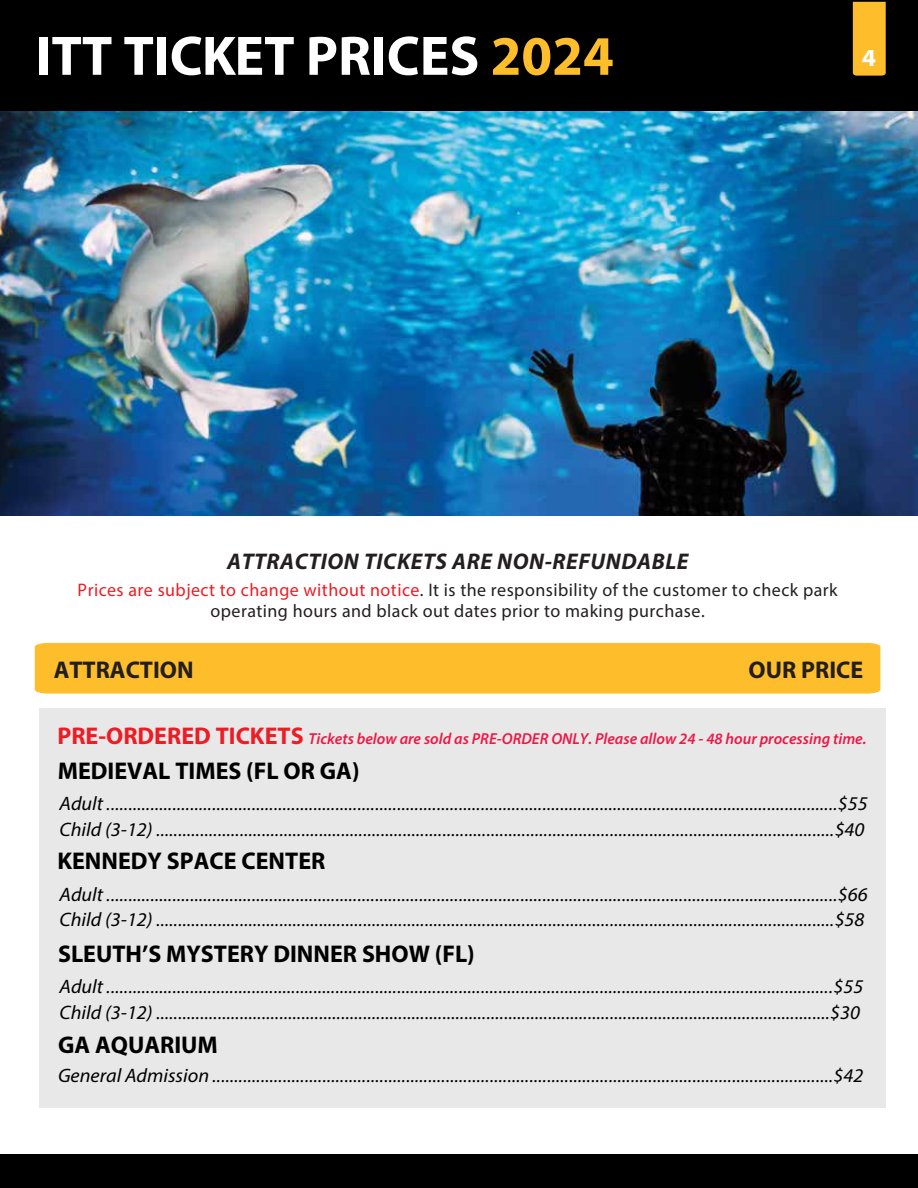
<style>
.page{position:relative;width:918px;height:1188px;background:#fff}
.page>*{position:absolute;margin:0;border:0;box-sizing:border-box;transform-origin:0 0}
.t1{font:700 56.1px "Myriad Pro";color:#fff}
.t2{font:700 24.6px "Myriad Pro";color:#fff;scale:1.04 1}
.t3{font:700 24.3px "Myriad Pro";color:#000}
.t4{font:700 24.3px "Myriad Pro";color:#231f20}
.t5{font:italic 700 22.8px "Myriad Pro";letter-spacing:.025em;color:#231f20}
.t6{font:18.15px/21.6px "Myriad Pro";letter-spacing:.025em;color:#231f20;text-align:center}
.t7{font:italic 18px/25.5px "Myriad Pro";color:#000;scale:1.04 1}
.t8{font:italic 600 15.9px "Myriad Pro";color:#ed1846}
.s1{color:#febe2c}
.s2{color:#ed1d24}
.s3{font-weight:700;font-style:normal;font-size:24.3px;color:#ed1d24}
.s4{font-size:19.5px}
</style>
<div class="page">
<div style="left:0;top:1px;width:918px;height:113px;background:#000"></div>
<div style="left:853px;top:2px;width:33px;height:74px;background:#febe2c"></div>
<div style="left:1px;top:1155px;width:917px;height:33px;background:#000"></div>
<div style="left:35px;top:643px;width:845px;height:51px;background:#febe2c"></div>
<div style="left:40px;top:709px;width:846px;height:399px;background:#e8e8e9"></div>
<img style="left:0;top:111px;width:918px;height:405px">
<h1 class="t1" style="left:36px;top:19px;width:580px">ITT TICKET PRICES <span class="s1">2024</span></h1>
<h2 class="t2" style="left:862px;top:41px;width:15px">4</h2>
<p class="t5" style="left:227px;top:546px;width:463px">ATTRACTION TICKETS ARE NON-REFUNDABLE</p>
<p class="t6" style="left:78px;top:579px;width:762px"><span class="s2">Prices are subject to change without notice</span>. It is the responsibility of the customer to check park operating hours and black out dates prior to making purchase.</p>
<h3 class="t4" style="left:54px;top:654px;width:142px">ATTRACTION</h3>
<h3 class="t4" style="left:749px;top:654px;width:116px">OUR PRICE</h3>
<p class="t8" style="left:57px;top:729px;width:811px"><span class="s3">PRE-ORDERED TICKETS</span> Tickets below are sold as PRE-ORDER ONLY. Please allow 24 - 48 hour processing time.</p>
<h3 class="t3" style="left:58px;top:755px;width:303px">MEDIEVAL TIMES (FL OR GA)</h3>
<p class="t7" style="left:60px;top:791px;width:779px"><span class="s4">Adult</span> ......................................................................................................................................................................<span class="s4">$55<br>Child (3-12)</span> ..........................................................................................................................................................<span class="s4">$40</span></p>
<h3 class="t3" style="left:57px;top:845px;width:269px">KENNEDY SPACE CENTER</h3>
<p class="t7" style="left:60px;top:882px;width:779px"><span class="s4">Adult</span> ......................................................................................................................................................................<span class="s4">$66<br>Child (3-12)</span> ..........................................................................................................................................................<span class="s4">$58</span></p>
<h3 class="t3" style="left:58px;top:938px;width:418px">SLEUTH’S MYSTERY DINNER SHOW (FL)</h3>
<p class="t7" style="left:60px;top:974px;width:774px"><span class="s4">Adult</span> .....................................................................................................................................................................<span class="s4">$55<br>Child (3-12)</span> .........................................................................................................................................................<span class="s4">$30</span></p>
<h3 class="t3" style="left:58px;top:1029px;width:161px">GA AQUARIUM</h3>
<p class="t7" style="left:58px;top:1063px;width:776px"><span class="s4">General Admission</span> .............................................................................................................................................<span class="s4">$42</span></p>
</div>
